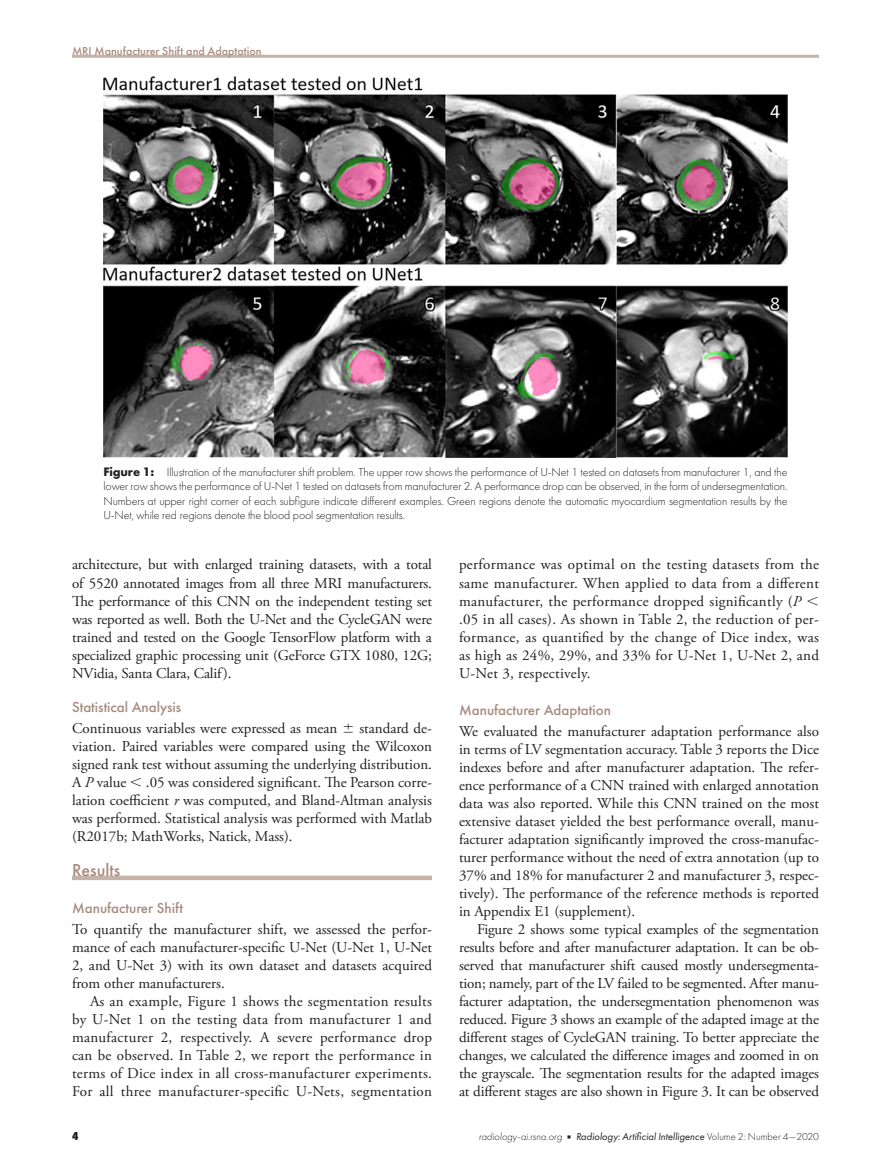
<style>
.page{position:relative;width:891px;height:1175px;background:#fff}
.page>*{position:absolute;margin:0;border:0;box-sizing:border-box;transform-origin:0 0}
.t1{font:500 18px "Futura PT";color:#a68b7d}
.t2{font:15px/18px "Adobe Garamond Pro";color:#231f20;text-align:justify}
.t3{font:500 15px "Futura PT";color:#a68b7d}
.t4{font:300 12px/14.4px "Futura PT";letter-spacing:-.01em;color:#231f20;text-align:justify}
.t5{font:500 12px "Futura PT";color:#a68b7d}
.t6{font:800 12px "Futura PT Cond";color:#231f20}
.t7{font:italic 10.5px "Futura PT";color:#231f20}
.s1{font-weight:700;font-size:12.75px}
.s2{font-family:"Universal Greekwith Math Pi"}
.s3{font-style:italic}
.s4{font-weight:300}
.s5{font-family:"Universal Newswith Comm Pi";font-style:normal;font-size:6px}
.s6{font-weight:300;font-style:normal}
</style>
<div class="page">
<hr style="left:72px;top:55px;width:747px;height:3px;background:#c5b2a8">
<div style="left:72px;top:875px;width:360px;height:5px;background:#c5b2a8"></div>
<img style="left:104px;top:77px;width:683px;height:380px">
<p class="t5" style="left:72px;top:43px;width:191px">MRI Manufacturer Shift and Adaptation</p>
<p class="t4" style="left:104px;top:465px;width:686px"><span class="s1">Figure 1:</span> Illustration of the manufacturer shift problem. The upper row shows the performance of U-Net 1 tested on datasets from manufacturer 1, and the lower row shows the performance of U-Net 1 tested on datasets from manufacturer 2. A performance drop can be observed, in the form of undersegmentation.<br>Numbers at upper right corner of each subfigure indicate different examples. Green regions denote the automatic myocardium segmentation results by the U-Net, while red regions denote the blood pool segmentation results.</p>
<p class="t2" style="left:72px;top:556px;width:362px">architecture, but with enlarged training datasets, with a total of 5520 annotated images from all three MRI manufacturers.<br>The performance of this CNN on the independent testing set was reported as well. Both the U-Net and the CycleGAN were trained and tested on the Google TensorFlow platform with a specialized graphic processing unit (GeForce GTX 1080, 12G; NVidia, Santa Clara, Calif).</p>
<p class="t3" style="left:72px;top:698px;width:111px">Statistical Analysis</p>
<p class="t2" style="left:72px;top:720px;width:362px">Continuous variables were expressed as mean <span class="s2">6</span> standard de&shy;viation. Paired variables were compared using the Wilcoxon signed rank test without assuming the underlying distribution.<br>A <span class="s3">P</span> value <span class="s2">,</span> .05 was considered significant. The Pearson corre&shy;lation coefficient <span class="s3">r</span> was computed, and Bland-Altman analysis was performed. Statistical analysis was performed with Matlab (R2017b; MathWorks, Natick, Mass).</p>
<p class="t1" style="left:72px;top:858px;width:50px">Results</p>
<p class="t3" style="left:72px;top:899px;width:113px">Manufacturer Shift</p>
<p class="t2" style="left:72px;top:921px;width:362px">To quantify the manufacturer shift, we assessed the perfor&shy;mance of each manufacturer-specific U-Net (U-Net 1, U-Net 2, and U-Net 3) with its own dataset and datasets acquired from other manufacturers.</p>
<p class="t2" style="left:72px;top:993px;width:362px;text-indent:18px">As an example, Figure 1 shows the segmentation results by U-Net 1 on the testing data from manufacturer 1 and manufacturer 2, respectively. A severe performance drop can be observed. In Table 2, we report the performance in terms of Dice index in all cross-manufacturer experiments.<br>For all three manufacturer-specific U-Nets, segmentation</p>
<p class="t2" style="left:459px;top:556px;width:362px">performance was optimal on the testing datasets from the same manufacturer. When applied to data from a different manufacturer, the performance dropped significantly (<span class="s3">P</span> <span class="s2">, </span>.05 in all cases). As shown in Table 2, the reduction of per&shy;formance, as quantified by the change of Dice index, was as high as 24%, 29%, and 33% for U-Net 1, U-Net 2, and U-Net 3, respectively.</p>
<p class="t3" style="left:459px;top:701px;width:154px">Manufacturer Adaptation</p>
<p class="t2" style="left:459px;top:723px;width:362px">We evaluated the manufacturer adaptation performance also in terms of LV segmentation accuracy. Table 3 reports the Dice indexes before and after manufacturer adaptation. The refer&shy;ence performance of a CNN trained with enlarged annotation data was also reported. While this CNN trained on the most extensive dataset yielded the best performance overall, manu&shy;facturer adaptation significantly improved the cross-manufac&shy;turer performance without the need of extra annotation (up to 37% and 18% for manufacturer 2 and manufacturer 3, respec&shy;tively). The performance of the reference methods is reported in Appendix E1 (supplement).</p>
<p class="t2" style="left:459px;top:921px;width:362px;text-indent:18px">Figure 2 shows some typical examples of the segmentation results before and after manufacturer adaptation. It can be ob&shy;served that manufacturer shift caused mostly undersegmenta&shy;tion; namely, part of the LV failed to be segmented. After manu&shy;facturer adaptation, the undersegmentation phenomenon was reduced. Figure 3 shows an example of the adapted image at the different stages of CycleGAN training. To better appreciate the changes, we calculated the difference images and zoomed in on the grayscale. The segmentation results for the adapted images at different stages are also shown in Figure 3. It can be observed</p>
<p class="t6" style="left:72px;top:1128px;width:8px">4</p>
<p class="t7" style="left:479px;top:1130px;width:342px"><span class="s4">radiology-ai.rsna.org</span> <span class="s5">n</span> Radiology: Artificial Intelligence <span class="s6">Volume 2: Number 4—2020</span></p>
</div>
